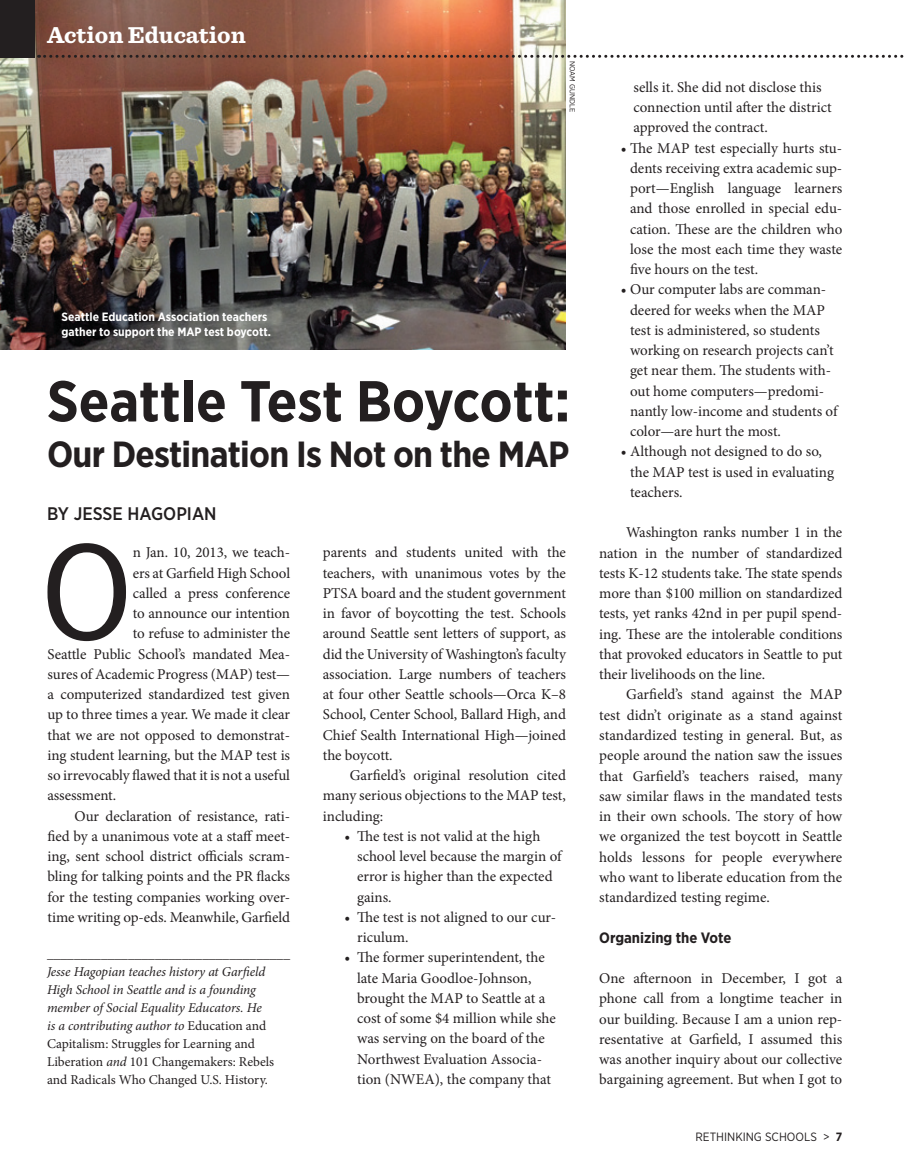
<style>
.page{position:relative;width:905px;height:1175px;background:#fff}
.page>*{position:absolute;margin:0;border:0;box-sizing:border-box;transform-origin:0 0}
.txt{font:121.95px "Geneva";color:#231f20}
.t1{font:700 57.6px "Gotham Narrow";color:#231f20}
.t2{font:700 36.3px "Gotham Narrow";letter-spacing:-.02em;color:#231f20}
.t3{font:700 24px "Sentinel";color:#fff}
.byline{font:500 18.15px "Gotham Narrow";color:#231f20}
.txt-2{font:15px/20.2px "Minion Pro";letter-spacing:-.005em;color:#231f20;text-align:justify}
.subhead{font:700 15px "Gotham Narrow";color:#231f20}
.bio{font:italic 13.5px/18px "Minion Pro";letter-spacing:-.01em;color:#231f20}
.txt-3{font:700 12px/15px "Gotham Narrow";color:#fff}
.t4{font:12px "Gotham Narrow";color:#231f20}
.txt-4{font:7.5px "Gotham Narrow";color:#231f20}
.s1{font-style:normal}
.s2{font-weight:700}
</style>
<div class="page">
<img style="left:0;top:0;width:566px;height:350px">
<svg style="left:39px;top:55px;width:865px;height:3px"></svg>
<div style="left:0;top:0;width:34px;height:58px;background:#231f20"></div>
<p class="t3" style="left:47px;top:16px;width:200px">Action Education</p>
<p class="txt-3" style="left:62px;top:309px;width:211px">Seattle Education Association teachers gather to support the MAP test boycott.</p>
<p class="txt-4" style="left:577px;top:61px;width:52px;rotate:90deg">NOAM GUNDLE</p>
<p class="t1" style="left:47px;top:364px;width:525px">Seattle Test Boycott:</p>
<p class="t2" style="left:47px;top:431px;width:524px">Our Destination Is Not on the MAP</p>
<p class="byline" style="left:47px;top:502px;width:171px">BY JESSE HAGOPIAN</p>
<p class="txt" style="left:42px;top:489px;width:91px">O</p>
<p class="txt-2" style="left:133px;top:542px;width:159px">n Jan. 10, 2013, we teach-</p>
<p class="txt-2" style="left:133px;top:562px;width:159px">ers at Garfield High School</p>
<p class="txt-2" style="left:133px;top:583px;width:159px">called a press conference</p>
<p class="txt-2" style="left:133px;top:603px;width:159px">to announce our intention</p>
<p class="txt-2" style="left:133px;top:623px;width:159px">to refuse to administer the</p>
<p class="txt-2" style="left:47px;top:643px;width:244px">Seattle Public School’s mandated Mea-</p>
<p class="txt-2" style="left:47px;top:664px;width:244px">sures of Academic Progress (MAP) test—</p>
<p class="txt-2" style="left:47px;top:684px;width:244px">a computerized standardized test given</p>
<p class="txt-2" style="left:47px;top:704px;width:244px">up to three times a year. We made it clear</p>
<p class="txt-2" style="left:47px;top:724px;width:244px">that we are not opposed to demonstrat-</p>
<p class="txt-2" style="left:47px;top:745px;width:244px">ing student learning, but the MAP test is</p>
<p class="txt-2" style="left:47px;top:765px;width:244px">so irrevocably flawed that it is not a useful</p>
<p class="txt-2" style="left:47px;top:785px;width:70px">assessment.</p>
<p class="txt-2" style="left:47px;top:805px;width:244px;text-indent:27px">Our declaration of resistance, rati&shy;fied by a unanimous vote at a staff meet&shy;ing, sent school district officials scram&shy;bling for talking points and the PR flacks for the testing companies working over&shy;time writing op-eds. Meanwhile, Garfield</p>
<p class="bio" style="left:47px;top:944px;width:245px">____________________________________</p>
<p class="bio" style="left:47px;top:962px;width:228px">Jesse Hagopian teaches history at Garfield High School in Seattle and is a founding member of Social Equality Educators. He<br>is a contributing author to <span class="s1">Education and Capitalism: Struggles for Learning and Liberation</span> and <span class="s1">101 Changemakers: Rebels and Radicals Who Changed U.S. History.</span></p>
<p class="txt-2" style="left:323px;top:542px;width:245px">parents and students united with the teachers, with unanimous votes by the PTSA board and the student government in favor of boycotting the test. Schools around Seattle sent letters of support, as did the University of Washington’s faculty association. Large numbers of teachers at four other Seattle schools—Orca K–8<br>School, Center School, Ballard High, and Chief Sealth International High—joined the boycott.</p>
<p class="txt-2" style="left:323px;top:765px;width:245px;text-indent:27px">Garfield’s original resolution cited many serious objections to the MAP test, including:</p>
<p class="txt-2" style="left:357px;top:826px;width:206px;text-align:left;text-indent:-13px">• The test is not valid at the high school level because the margin of error is higher than the expected gains.</p>
<p class="txt-2" style="left:357px;top:907px;width:200px;text-indent:-13px">• The test is not aligned to our cur&shy;riculum.</p>
<p class="txt-2" style="left:357px;top:947px;width:200px;text-align:left;text-indent:-13px">• The former superintendent, the late Maria Goodloe-Johnson, brought the MAP to Seattle at a cost of some $4 million while she was serving on the board of the<br>Northwest Evaluation Associa&shy;tion (NWEA), the company that</p>
<p class="txt-2" style="left:633px;top:77px;width:200px;text-align:left">sells it. She did not disclose this connection until after the district approved the contract.</p>
<p class="txt-2" style="left:630px;top:138px;width:214px;text-indent:-9px">• The MAP test especially hurts stu&shy;dents receiving extra academic sup&shy;port—English language learners and those enrolled in special edu&shy;cation. These are the children who lose the most each time they waste five hours on the test.</p>
<p class="txt-2" style="left:630px;top:279px;width:209px;text-align:left;text-indent:-9px">• Our computer labs are comman&shy;deered for weeks when the MAP test is administered, so students working on research projects can’t get near them. The students with&shy;out home computers—predomi&shy;nantly low-income and students of color—are hurt the most.</p>
<p class="txt-2" style="left:630px;top:441px;width:205px;text-align:left;text-indent:-9px">• Although not designed to do so, the MAP test is used in evaluating teachers.</p>
<p class="txt-2" style="left:599px;top:522px;width:245px;text-indent:27px">Washington ranks number 1 in the nation in the number of standardized tests K-12 students take. The state spends more than $100 million on standardized tests, yet ranks 42nd in per pupil spend&shy;ing. These are the intolerable conditions that provoked educators in Seattle to put their livelihoods on the line.</p>
<p class="txt-2" style="left:599px;top:684px;width:245px;text-indent:27px">Garfield’s stand against the MAP test didn’t originate as a stand against standardized testing in general. But, as people around the nation saw the issues that Garfield’s teachers raised, many saw similar flaws in the mandated tests in their own schools. The story of how we organized the test boycott in Seattle holds lessons for people everywhere who want to liberate education from the standardized testing regime.</p>
<p class="subhead" style="left:599px;top:927px;width:134px">Organizing the Vote</p>
<p class="txt-2" style="left:599px;top:968px;width:245px">One afternoon in December, I got a phone call from a longtime teacher in our building. Because I am a union rep&shy;resentative at Garfield, I assumed this was another inquiry about our collective bargaining agreement. But when I got to</p>
<p class="t4" style="left:695px;top:1129px;width:148px">RETHINKING SCHOOLS &gt; <span class="s2">7</span></p>
</div>
